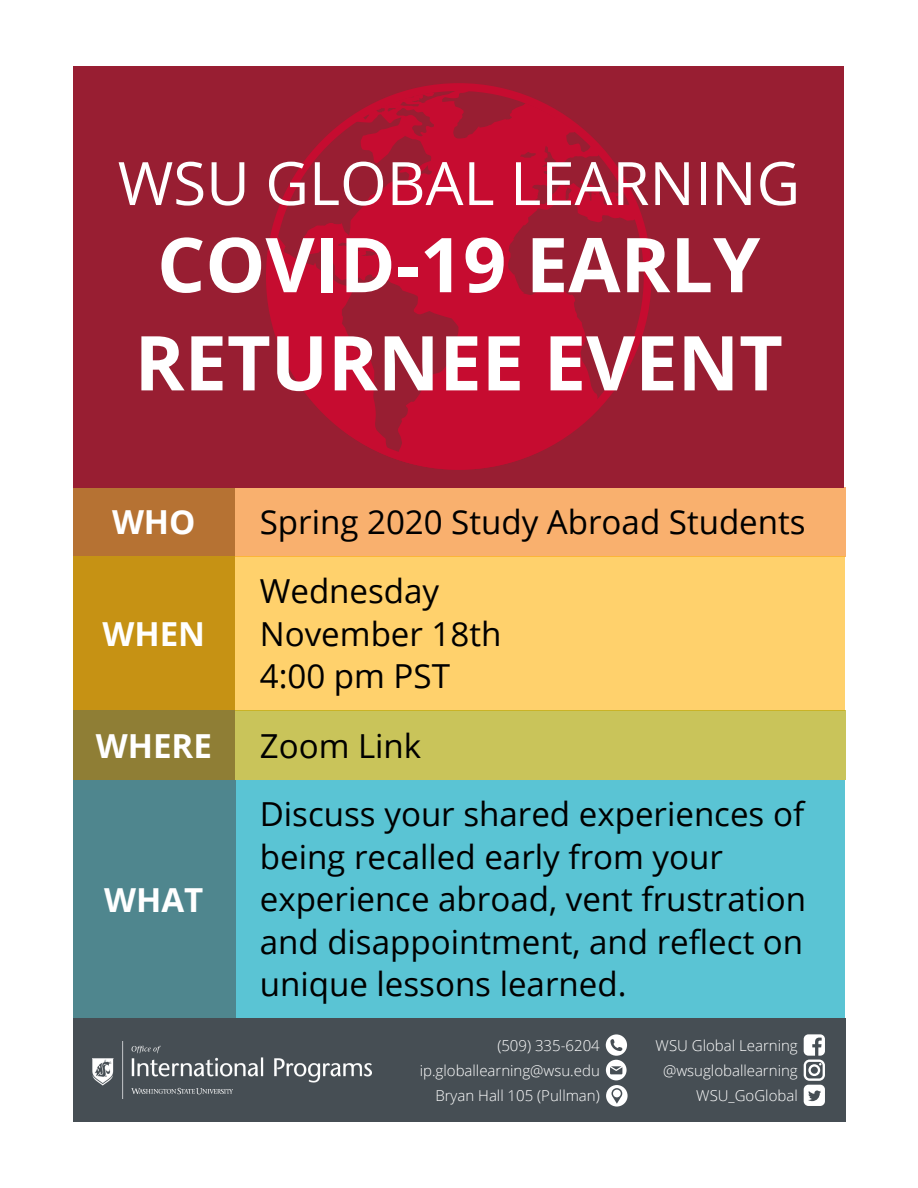
<style>
.page{position:relative;width:918px;height:1188px;background:#fff}
.page>*{position:absolute;margin:0;border:0;box-sizing:border-box;transform-origin:0 0}
.t1{font:700 75.75px/98.1px "Open Sans";color:#fff}
.t2{font:59.85px "Open Sans";color:#fff}
.t3{font:33.15px/42.6px "Open Sans";color:#000}
.t4{font:700 33.15px "Open Sans";color:#fff}
.t5{font:300 15px/25.2px "Open Sans";color:#fff;text-align:center}
</style>
<div class="page">
<div style="left:73px;top:487px;width:772px;height:70px;background:#f9b06e"></div>
<div style="left:73px;top:487px;width:162px;height:70px;background:#b67233"></div>
<div style="left:73px;top:556px;width:772px;height:155px;background:#ffd16c"></div>
<div style="left:73px;top:556px;width:162px;height:155px;background:#c69214"></div>
<div style="left:73px;top:710px;width:772px;height:70px;background:#c9c45a"></div>
<div style="left:73px;top:710px;width:162px;height:70px;background:#8f7e35"></div>
<div style="left:73px;top:780px;width:772px;height:239px;background:#5ac4d4"></div>
<div style="left:73px;top:780px;width:162px;height:238px;background:#4f868e"></div>
<div style="left:73px;top:66px;width:771px;height:422px;background:#981e32"></div>
<svg style="left:266px;top:83px;width:386px;height:387px;fill:#c60c30"></svg>
<div style="left:73px;top:1019px;width:772px;height:103px;background:#464e54"></div>
<img style="left:93px;top:1042px;width:279px;height:57px">
<svg style="left:804px;top:1034px;width:21px;height:72px"></svg>
<svg style="left:606px;top:1034px;width:21px;height:72px"></svg>
<h2 class="t2" style="left:118px;top:141px;width:684px">WSU GLOBAL LEARNING</h2>
<h1 class="t1" style="left:135px;top:214px;width:650px">COVID-19 EARLY<br>RETURNEE EVENT</h1>
<p class="t4" style="left:112px;top:499px;width:85px">WHO</p>
<p class="t3" style="left:260px;top:487px;width:547px;line-height:68.7px">Spring 2020 Study Abroad Students<br>Wednesday</p>
<p class="t3" style="left:260px;top:612px;width:243px">November 18th<br>4:00 pm PST</p>
<p class="t4" style="left:102px;top:611px;width:104px">WHEN</p>
<p class="t4" style="left:96px;top:723px;width:118px">WHERE</p>
<p class="t3" style="left:260px;top:711px;width:546px;line-height:68.1px">Zoom Link<br>Discuss your shared experiences of</p>
<p class="t3" style="left:260px;top:834px;width:548px">being recalled early from your experience abroad, vent frustration and disappointment, and reflect on unique lessons learned.</p>
<p class="t4" style="left:104px;top:877px;width:101px">WHAT</p>
<p class="t5" style="left:497px;top:1033px;width:104px">(509) 335-6204</p>
<p class="t5" style="left:656px;top:1033px;width:144px">WSU Global Learning @wsugloballearning</p>
<p class="t5" style="left:435px;top:1083px;width:166px">Bryan Hall 105 (Pullman)</p>
<p class="t5" style="left:696px;top:1083px;width:103px">WSU_GoGlobal</p>
<p class="t5" style="left:420px;top:1058px;width:182px">ip.globallearning@wsu.edu</p>
</div>
